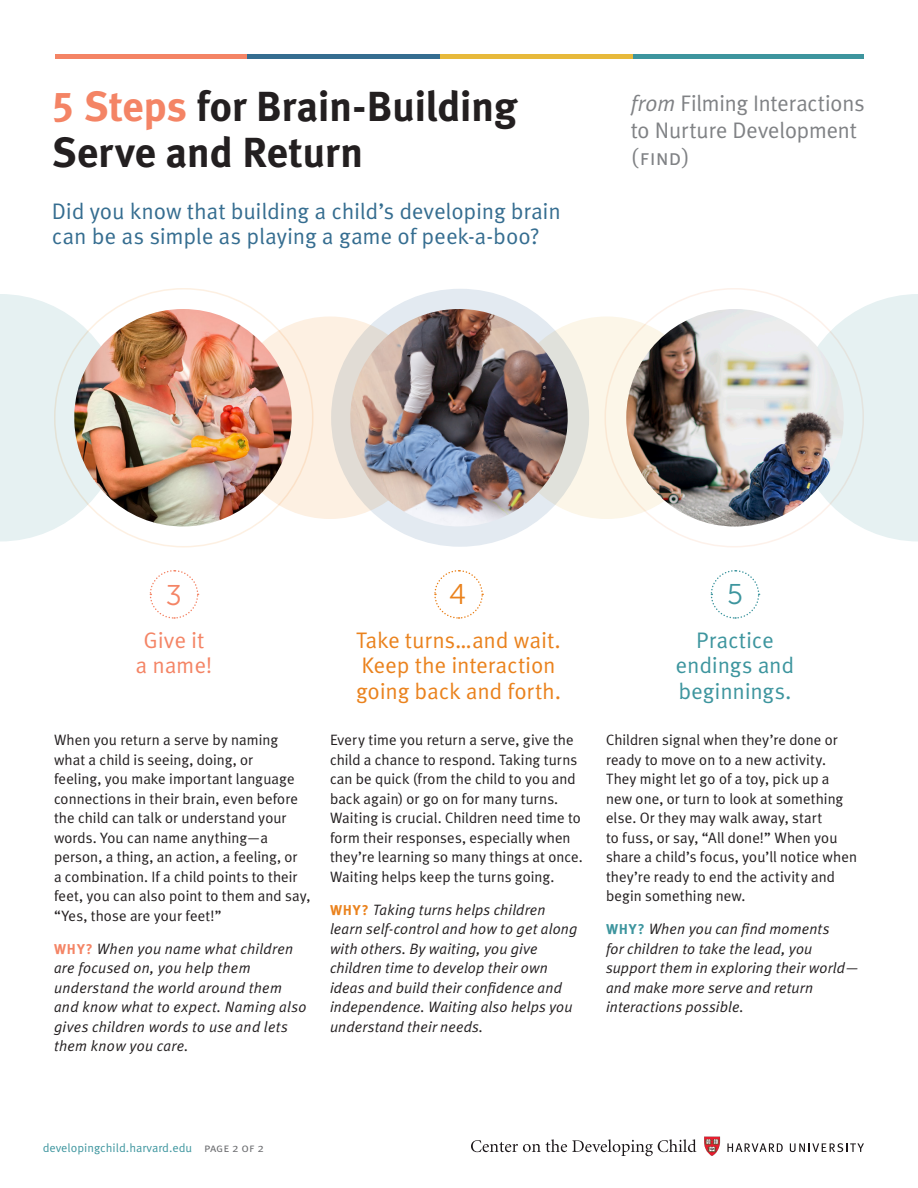
<style>
.page{position:relative;width:918px;height:1188px;background:#fff}
.page>*{position:absolute;margin:0;border:0;box-sizing:border-box;transform-origin:0 0}
.cover_hed{font:700 42px/46.5px "Meta OT";letter-spacing:-.015em;color:#231f20}
.Step_Text{font:28.5px "Museo Sans 300";color:#ea821d}
.Step_Text-2{font:28.5px "Museo Sans 300";color:#3d959e}
.Step_Text-3{font:28.5px "Museo Sans 300";color:#f48465}
.Step_Text-4{font:22.5px/25.5px "Meta OT Norm";letter-spacing:-.01em;color:#356d90}
.Step_Text-5{font:22.5px/25.5px "Meta OT Norm";letter-spacing:-.015em;color:#ea821d}
.Intro_Text{font:22.5px/27px "Meta Plus Normal";letter-spacing:-.005em;color:#808285}
.Step_Text-6{font:22.5px/25.5px "Meta OT Norm";letter-spacing:-.015em;color:#3d959e;text-align:center}
.Step_Text-7{font:22.5px/25.5px "Meta OT Norm";letter-spacing:-.01em;color:#f48465;text-align:center}
.Step_Text-8{font:15px/19.5px "Meta Plus Normal";letter-spacing:.005em;color:#231f20}
.Why_Text{font:italic 15px/19.5px "Meta Plus Normal";letter-spacing:.01em;color:#231f20}
.sidebar1_text{font:12px "Meta OT Norm";color:#3d959e}
.s1{font-family:"Meta Plus Bold Caps";font-weight:400;color:#f48465}
.s2{color:#f48465}
.s3{font-style:italic}
.s4{font-style:inherit}
.s5{font-family:"Meta Plus Normal Caps"}
.s6{font-family:"Meta OT";font-weight:700;font-style:normal;font-size:14.25px;color:#f48465}
.s7{font-family:"Meta Plus Bold Caps";font-style:normal;font-size:14.25px;color:#ea821d}
.s8{font-family:"Meta Plus Bold Caps";font-style:normal;font-size:14.25px;color:#3d959e}
.s9{color:#6c6d70}
</style>
<div class="page">
<hr style="left:55px;top:54px;width:193px;height:4px;background:#f48465">
<hr style="left:633px;top:54px;width:231px;height:4px;background:#3d959e">
<hr style="left:440px;top:54px;width:193px;height:4px;background:#e7b93b">
<hr style="left:248px;top:54px;width:192px;height:4px;background:#356d90">
<svg style="left:0;top:294px;width:124px;height:248px"></svg>
<div style="left:331px;top:289px;width:258px;height:258px;background:#e3eaf1;border-radius:50%"></div>
<div style="left:229px;top:316px;width:202px;height:203px;background:#fdf0e2;border-radius:50%"></div>
<div style="left:506px;top:316px;width:202px;height:203px;background:#fcf6e8;border-radius:50%"></div>
<svg style="left:795px;top:294px;width:123px;height:248px"></svg>
<svg style="left:704px;top:1137px;width:16px;height:19px"></svg>
<svg style="left:471px;top:1139px;width:225px;height:17px"></svg>
<svg style="left:727px;top:1143px;width:56px;height:9px"></svg>
<svg style="left:790px;top:1143px;width:74px;height:9px"></svg>
<svg style="left:434px;top:570px;width:50px;height:49px"></svg>
<svg style="left:710px;top:570px;width:50px;height:49px"></svg>
<svg style="left:149px;top:570px;width:50px;height:49px"></svg>
<img style="left:74px;top:309px;width:218px;height:217px;border-radius:108px">
<img style="left:344px;top:309px;width:230px;height:223px">
<img style="left:626px;top:309px;width:218px;height:217px;border-radius:109px">
<p class="cover_hed" style="left:52px;top:83px;width:467px"><span class="s1">5</span> <span class="s2">Steps</span> for Brain-Building<br>Serve and Return</p>
<p class="Step_Text-4" style="left:52px;top:199px;width:511px">Did you know that building a child’s developing brain can be as simple as playing a game of peek-a-boo?</p>
<p class="Intro_Text" style="left:631px;top:89px;width:235px"><span class="s3">from</span> Filming Interactions to Nurture Development <span class="s4">(</span><span class="s5">find</span><span class="s4">)</span></p>
<p class="Step_Text-3" style="left:166px;top:580px;width:18px">3</p>
<p class="Step_Text-7" style="left:136px;top:627px;width:78px">Give it a name!</p>
<p class="Step_Text-8" style="left:54px;top:730px;width:258px">When you return a serve by naming what a child is seeing, doing, or<br>feeling, you make important language connections in their brain, even before the child can talk or understand your words. You can name anything—a person, a thing, an action, a feeling, or<br>a combination. If a child points to their feet, you can also point to them and say, “Yes, those are your feet!”</p>
<p class="Why_Text" style="left:54px;top:938px;width:254px"><span class="s6">WHY?</span> When you name what children are focused on, you help them understand the world around them and know what to expect. Naming also gives children words to use and lets them know you care.</p>
<p class="Step_Text" style="left:449px;top:578px;width:19px">4</p>
<p class="Step_Text-5" style="left:356px;top:627px;width:207px">Take turns…and wait.<br>Keep the interaction going back and forth.</p>
<p class="Step_Text-8" style="left:330px;top:730px;width:254px">Every time you return a serve, give the child a chance to respond. Taking turns can be quick (from the child to you and back again) or go on for many turns.<br>Waiting is crucial. Children need time to form their responses, especially when they’re learning so many things at once.<br>Waiting helps keep the turns going.</p>
<p class="Why_Text" style="left:330px;top:899px;width:249px"><span class="s7">WHY?</span> Taking turns helps children learn self-control and how to get along with others. By waiting, you give children time to develop their own ideas and build their confidence and independence. Waiting also helps you understand their needs.</p>
<p class="Step_Text-2" style="left:727px;top:579px;width:17px">5</p>
<p class="Step_Text-6" style="left:676px;top:627px;width:120px">Practice endings and beginnings.</p>
<p class="Step_Text-8" style="left:606px;top:730px;width:253px">Children signal when they’re done or ready to move on to a new activity.<br>They might let go of a toy, pick up a new one, or turn to look at something else. Or they may walk away, start<br>to fuss, or say, “All done!” When you share a child’s focus, you’ll notice when they’re ready to end the activity and begin something new.</p>
<p class="Why_Text" style="left:606px;top:919px;width:255px"><span class="s8">WHY?</span> When you can find moments<br>for children to take the lead, you support them in exploring their world— and make more serve and return interactions possible.</p>
<p class="sidebar1_text" style="left:43px;top:1141px;width:223px">developingchild.harvard.edu <span class="s9">page 2 of 2</span></p>
</div>
